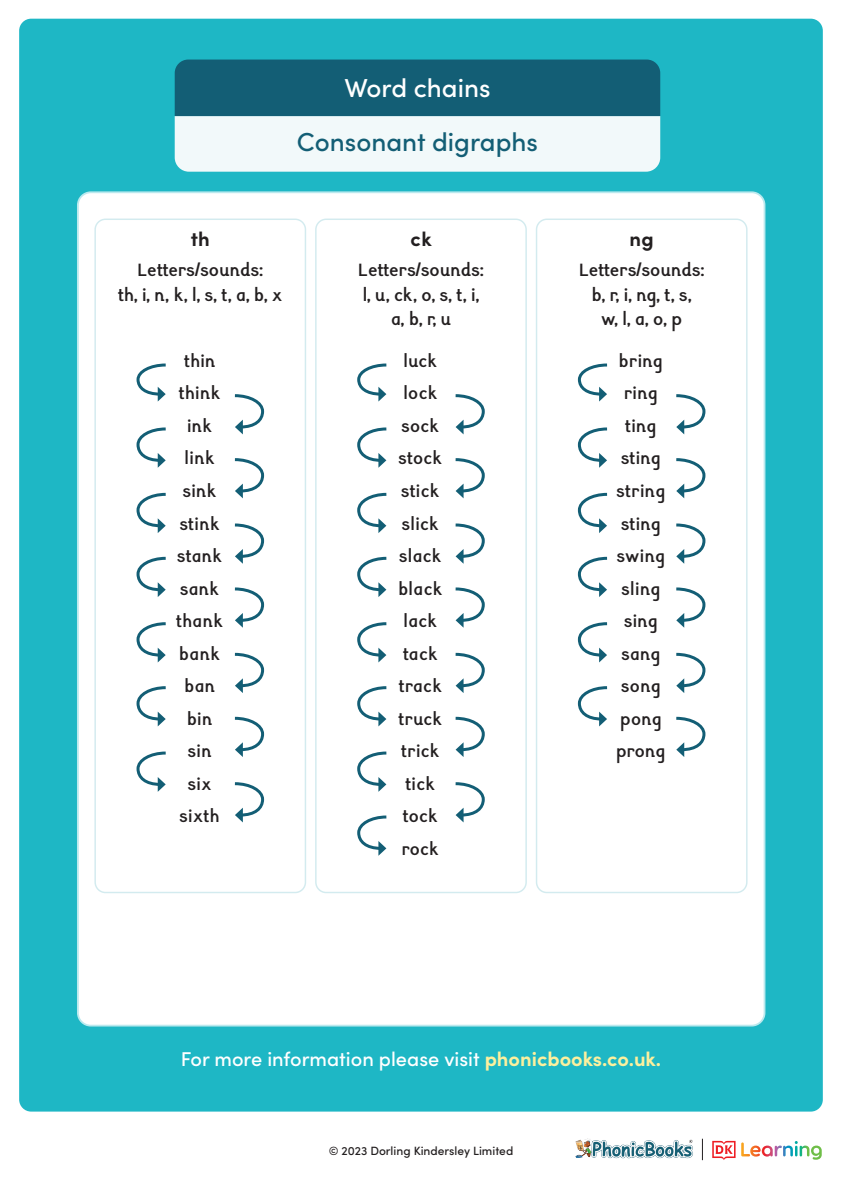
<style>
.page{position:relative;width:842px;height:1191px;background:#fff}
.page>*{position:absolute;margin:0;border:0;box-sizing:border-box;transform-origin:0 0}
.t1{font:500 26px "Sofia Pro";color:#135e75}
.t2{font:500 26px "Sofia Pro";color:#fff}
.t3{font:100 20.3px/24.3px "Sylexiad Sans";letter-spacing:.01em;color:#231f20;text-align:center}
.t4{font:100 20px "Sylexiad Sans";letter-spacing:.02em;color:#231f20}
.t5{font:500 20px "Sofia Pro";color:#fff}
.t6{font:700 20px "Sofia Pro";color:#231f20}
.t7{font:500 12px "Sofia Pro";color:#231f20}
.s1{font-weight:700;color:#fcf09e}
</style>
<div class="page">
<div style="left:19px;top:19px;width:804px;height:1092px;background:#1eb7c5;border-radius:12px"></div>
<svg style="left:701px;top:1138px;width:121px;height:22px"></svg>
<img style="left:575px;top:1138px;width:118px;height:21px">
<div style="left:78px;top:192px;width:686px;height:833px;background:#fff;border-radius:13px"></div>
<div style="left:94px;top:218px;width:212px;height:675px;border:1px solid #d3ebef;border-radius:10px"></div>
<div style="left:315px;top:218px;width:212px;height:675px;border:1px solid #d3ebef;border-radius:10px"></div>
<div style="left:536px;top:218px;width:211px;height:675px;border:1px solid #d3ebef;border-radius:10px"></div>
<svg style="left:136px;top:363px;width:30px;height:38px"></svg>
<svg style="left:357px;top:363px;width:30px;height:38px"></svg>
<svg style="left:577px;top:363px;width:31px;height:38px"></svg>
<svg style="left:136px;top:492px;width:30px;height:41px"></svg>
<svg style="left:357px;top:492px;width:30px;height:41px"></svg>
<svg style="left:577px;top:492px;width:31px;height:41px"></svg>
<svg style="left:136px;top:622px;width:30px;height:40px"></svg>
<svg style="left:357px;top:622px;width:30px;height:40px"></svg>
<svg style="left:577px;top:622px;width:31px;height:40px"></svg>
<svg style="left:136px;top:751px;width:30px;height:41px"></svg>
<svg style="left:357px;top:751px;width:30px;height:41px"></svg>
<svg style="left:136px;top:427px;width:30px;height:41px"></svg>
<svg style="left:357px;top:427px;width:30px;height:41px"></svg>
<svg style="left:577px;top:427px;width:31px;height:41px"></svg>
<svg style="left:136px;top:556px;width:30px;height:41px"></svg>
<svg style="left:357px;top:556px;width:30px;height:41px"></svg>
<svg style="left:577px;top:556px;width:31px;height:41px"></svg>
<svg style="left:136px;top:686px;width:30px;height:40px"></svg>
<svg style="left:357px;top:686px;width:30px;height:40px"></svg>
<svg style="left:577px;top:686px;width:31px;height:40px"></svg>
<svg style="left:357px;top:815px;width:30px;height:40px"></svg>
<svg style="left:234px;top:394px;width:31px;height:40px"></svg>
<svg style="left:455px;top:394px;width:30px;height:40px"></svg>
<svg style="left:676px;top:394px;width:30px;height:40px"></svg>
<svg style="left:234px;top:523px;width:31px;height:41px"></svg>
<svg style="left:455px;top:523px;width:30px;height:41px"></svg>
<svg style="left:676px;top:523px;width:30px;height:41px"></svg>
<svg style="left:234px;top:652px;width:31px;height:41px"></svg>
<svg style="left:455px;top:652px;width:30px;height:41px"></svg>
<svg style="left:676px;top:652px;width:30px;height:41px"></svg>
<svg style="left:234px;top:782px;width:31px;height:40px"></svg>
<svg style="left:455px;top:782px;width:30px;height:40px"></svg>
<svg style="left:234px;top:458px;width:31px;height:40px"></svg>
<svg style="left:455px;top:458px;width:30px;height:40px"></svg>
<svg style="left:676px;top:458px;width:30px;height:40px"></svg>
<svg style="left:234px;top:587px;width:31px;height:41px"></svg>
<svg style="left:455px;top:587px;width:30px;height:41px"></svg>
<svg style="left:676px;top:587px;width:30px;height:41px"></svg>
<svg style="left:234px;top:716px;width:31px;height:41px"></svg>
<svg style="left:455px;top:716px;width:30px;height:41px"></svg>
<svg style="left:676px;top:716px;width:30px;height:41px"></svg>
<svg style="left:175px;top:60px;width:485px;height:112px;background:#81abb7"></svg>
<h1 class="t2" style="left:344px;top:69px;width:148px">Word chains</h1>
<h1 class="t1" style="left:297px;top:123px;width:242px">Consonant digraphs</h1>
<p class="t6" style="left:191px;top:224px;width:21px">th</p>
<p class="t3" style="left:118px;top:259px;width:166px">Letters/sounds:<br>th, i, n, k, l, s, t, a, b, x</p>
<p class="t4" style="left:184px;top:351px;width:33px">thin</p>
<p class="t4" style="left:179px;top:383px;width:43px">think</p>
<p class="t4" style="left:187px;top:416px;width:27px">ink</p>
<p class="t4" style="left:185px;top:448px;width:31px">link</p>
<p class="t4" style="left:183px;top:481px;width:35px">sink</p>
<p class="t4" style="left:180px;top:513px;width:41px">stink</p>
<p class="t4" style="left:177px;top:546px;width:46px">stank</p>
<p class="t4" style="left:180px;top:578px;width:40px">sank</p>
<p class="t4" style="left:176px;top:611px;width:48px">thank</p>
<p class="t4" style="left:179px;top:643px;width:42px">bank</p>
<p class="t4" style="left:184px;top:676px;width:32px">ban</p>
<p class="t4" style="left:187px;top:708px;width:27px">bin</p>
<p class="t4" style="left:188px;top:741px;width:25px">sin</p>
<p class="t4" style="left:188px;top:774px;width:25px">six</p>
<p class="t4" style="left:180px;top:806px;width:41px">sixth</p>
<p class="t6" style="left:411px;top:224px;width:23px">ck</p>
<p class="t3" style="left:358px;top:259px;width:127px">Letters/sounds: l, u, ck, o, s, t, i, a, b, r, u</p>
<p class="t4" style="left:403px;top:351px;width:35px">luck</p>
<p class="t4" style="left:403px;top:383px;width:35px">lock</p>
<p class="t4" style="left:401px;top:416px;width:39px">sock</p>
<p class="t4" style="left:398px;top:448px;width:45px">stock</p>
<p class="t4" style="left:401px;top:481px;width:40px">stick</p>
<p class="t4" style="left:402px;top:513px;width:38px">slick</p>
<p class="t4" style="left:399px;top:546px;width:44px">slack</p>
<p class="t4" style="left:398px;top:578px;width:45px">black</p>
<p class="t4" style="left:403px;top:611px;width:35px">lack</p>
<p class="t4" style="left:403px;top:643px;width:36px">tack</p>
<p class="t4" style="left:399px;top:676px;width:45px">track</p>
<p class="t4" style="left:398px;top:708px;width:45px">truck</p>
<p class="t4" style="left:401px;top:741px;width:40px">trick</p>
<p class="t4" style="left:405px;top:774px;width:31px">tick</p>
<p class="t4" style="left:403px;top:806px;width:36px">tock</p>
<p class="t4" style="left:402px;top:839px;width:38px">rock</p>
<p class="t6" style="left:629px;top:224px;width:26px">ng</p>
<p class="t3" style="left:579px;top:259px;width:127px">Letters/sounds: b, r, i, ng, t, s,<br>w, l, a, o, p</p>
<p class="t4" style="left:619px;top:351px;width:45px">bring</p>
<p class="t4" style="left:624px;top:383px;width:35px">ring</p>
<p class="t4" style="left:625px;top:416px;width:33px">ting</p>
<p class="t4" style="left:621px;top:448px;width:41px">sting</p>
<p class="t4" style="left:617px;top:481px;width:50px">string</p>
<p class="t4" style="left:621px;top:513px;width:41px">sting</p>
<p class="t4" style="left:617px;top:546px;width:50px">swing</p>
<p class="t4" style="left:622px;top:578px;width:40px">sling</p>
<p class="t4" style="left:624px;top:611px;width:35px">sing</p>
<p class="t4" style="left:621px;top:643px;width:41px">sang</p>
<p class="t4" style="left:621px;top:676px;width:41px">song</p>
<p class="t4" style="left:620px;top:708px;width:43px">pong</p>
<p class="t4" style="left:616px;top:741px;width:51px">prong</p>
<p class="t5" style="left:181px;top:1044px;width:482px">For more information please visit <span class="s1">phonicbooks.co.uk.</span></p>
<p class="t7" style="left:329px;top:1141px;width:186px">© 2023 Dorling Kindersley Limited</p>
</div>
